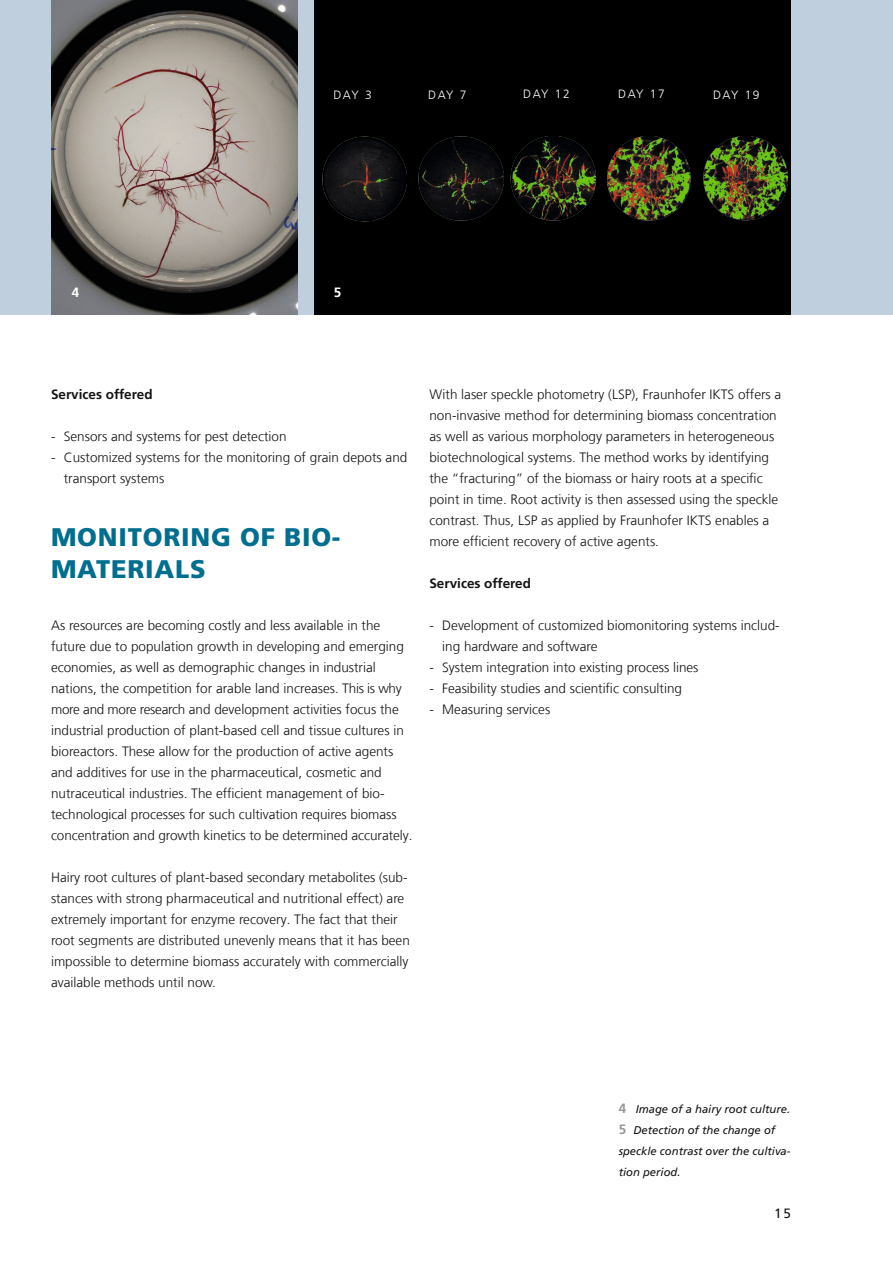
<style>
.page{position:relative;width:893px;height:1263px;background:#fff}
.page>*{position:absolute;margin:0;border:0;box-sizing:border-box;transform-origin:0 0}
._04_Standardüberschr{font:900 25.5px/31.5px "Frutiger LT Com";letter-spacing:.03em;color:#006e8f}
._07_Fließtext{font:300 13.5px/21px "Frutiger LT Com";color:#131413}
._12_Zwischenüberschr{font:700 13.5px "Frutiger LT Com";color:#131413}
.t1{font:13.5px "Frutiger LT Com";color:#131413}
.t2{font:700 13.5px "Frutiger LT Com";color:#fff}
.t3{font:300 12px "Frutiger LT Com";letter-spacing:.125em;color:#fff}
._06_Marginalie_Bildu{font:italic 11.25px/21px "Frutiger LT Com";color:#131413}
.s1{font-weight:700;font-style:normal;font-size:13.5px;color:#999}
</style>
<div class="page">
<div style="left:0;top:0;width:893px;height:315px;background:#bfcfde"></div>
<div style="left:315px;top:0;width:476px;height:315px;background:#000"></div>
<img style="left:51px;top:0;width:247px;height:315px">
<img style="left:322px;top:136px;width:84px;height:85px">
<img style="left:418px;top:136px;width:86px;height:85px">
<img style="left:511px;top:136px;width:85px;height:85px">
<img style="left:607px;top:137px;width:84px;height:83px">
<img style="left:703px;top:137px;width:85px;height:83px">
<p class="t3" style="left:333px;top:87px;width:40px">DAY 3</p>
<p class="t3" style="left:428px;top:87px;width:40px">DAY 7</p>
<p class="t3" style="left:523px;top:87px;width:48px">DAY 12</p>
<p class="t3" style="left:618px;top:87px;width:48px">DAY 17</p>
<p class="t3" style="left:713px;top:88px;width:48px">DAY 19</p>
<p class="t2" style="left:72px;top:284px;width:9px">4</p>
<p class="t2" style="left:334px;top:284px;width:9px">5</p>
<p class="_12_Zwischenüberschr" style="left:51px;top:386px;width:103px">Services offered</p>
<p class="_07_Fließtext" style="left:51px;top:426px;width:237px">- Sensors and systems for pest detection</p>
<p class="_07_Fließtext" style="left:64px;top:447px;width:345px;text-indent:-13px">- Customized systems for the monitoring of grain depots and transport systems</p>
<p class="_04_Standardüberschr" style="left:51px;top:521px;width:291px">MONITORING OF BIO-<br>MATERIALS</p>
<p class="_07_Fließtext" style="left:51px;top:615px;width:363px">As resources are becoming costly and less available in the future due to population growth in developing and emerging economies, as well as demographic changes in industrial nations, the competition for arable land increases. This is why more and more research and development activities focus the industrial production of plant-based cell and tissue cultures in bioreactors. These allow for the production of active agents and additives for use in the pharmaceutical, cosmetic and nutraceutical industries. The efficient management of bio&shy;technological processes for such cultivation requires biomass concentration and growth kinetics to be determined accurately.</p>
<p class="_07_Fließtext" style="left:51px;top:867px;width:360px">Hairy root cultures of plant-based secondary metabolites (sub&shy;stances with strong pharmaceutical and nutritional effect) are extremely important for enzyme recovery. The fact that their root segments are distributed unevenly means that it has been impossible to determine biomass accurately with commercially available methods until now.</p>
<p class="_07_Fließtext" style="left:429px;top:384px;width:353px">With laser speckle photometry (LSP), Fraunhofer IKTS offers a non-invasive method for determining biomass concentration as well as various morphology parameters in heterogeneous biotechnological systems. The method works by identifying the “fracturing” of the biomass or hairy roots at a specific point in time. Root activity is then assessed using the speckle contrast. Thus, LSP as applied by Fraunhofer IKTS enables a more efficient recovery of active agents.</p>
<p class="_12_Zwischenüberschr" style="left:429px;top:575px;width:103px">Services offered</p>
<p class="_07_Fließtext" style="left:442px;top:615px;width:339px;text-indent:-13px">- Development of customized biomonitoring systems includ&shy;ing hardware and software</p>
<p class="_07_Fließtext" style="left:429px;top:657px;width:271px">- System integration into existing process lines</p>
<p class="_07_Fließtext" style="left:429px;top:678px;width:254px">- Feasibility studies and scientific consulting</p>
<p class="_07_Fließtext" style="left:429px;top:699px;width:122px">- Measuring services</p>
<p class="_06_Marginalie_Bildu" style="left:619px;top:1099px;width:173px"><span class="s1">4</span> Image of a hairy root culture.</p>
<p class="_06_Marginalie_Bildu" style="left:619px;top:1120px;width:173px"><span class="s1">5</span> Detection of the change of speckle contrast over the cultiva&shy;tion period.</p>
<p class="t1" style="left:774px;top:1205px;width:18px">15</p>
</div>
